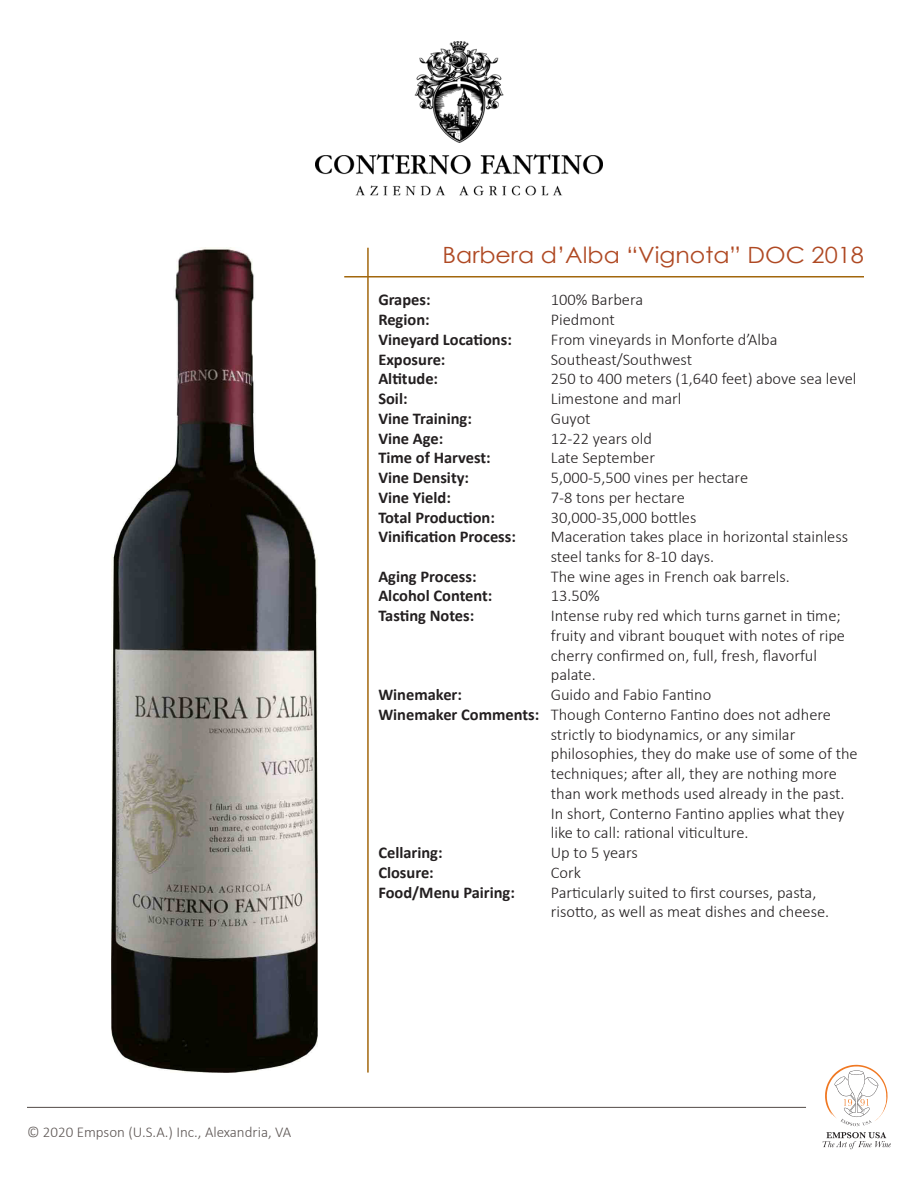
<style>
.page{position:relative;width:918px;height:1188px;background:#fff}
.page>*{position:absolute;margin:0;border:0;box-sizing:border-box;transform-origin:0 0}
.t1{font:22.35px "Century Gothic";color:#af4923;scale:1.06 1}
._1_-_Wines_info{font:300 16.5px/19.8px "Calibri";color:#231f20}
._1_-_Wines_info-2{font:700 16.5px "Calibri";color:#231f20}
.t2{font:300 15px "Calibri";color:#5d5654}
</style>
<div class="page">
<hr style="left:344px;top:276px;width:520px;height:2px;background:#a2670d">
<hr style="left:367px;top:248px;width:2px;height:825px;background:#a2670d">
<svg style="left:823px;top:1132px;width:68px;height:17px"></svg>
<svg style="left:825px;top:1065px;width:63px;height:61px"></svg>
<hr style="left:27px;top:1107px;width:779px;height:1px;background:#524a47">
<img style="left:316px;top:41px;width:286px;height:155px">
<img style="left:111px;top:248px;width:206px;height:825px">
<p class="t2" style="left:27px;top:1122px;width:266px">© 2020 Empson (U.S.A.) Inc., Alexandria, VA</p>
<p class="t1" style="left:443px;top:240px;width:399px">Barbera d’Alba “Vignota” DOC 2018</p>
<p class="_1_-_Wines_info" style="left:551px;top:290px;width:94px">100% Barbera</p>
<p class="_1_-_Wines_info" style="left:551px;top:310px;width:66px">Piedmont</p>
<p class="_1_-_Wines_info" style="left:551px;top:329px;width:228px">From vineyards in Monforte d’Alba</p>
<p class="_1_-_Wines_info" style="left:551px;top:349px;width:143px">Southeast/Southwest</p>
<p class="_1_-_Wines_info" style="left:551px;top:369px;width:307px">250 to 400 meters (1,640 feet) above sea level</p>
<p class="_1_-_Wines_info" style="left:551px;top:389px;width:132px">Limestone and marl</p>
<p class="_1_-_Wines_info" style="left:551px;top:408px;width:41px">Guyot</p>
<p class="_1_-_Wines_info" style="left:551px;top:428px;width:103px">12-22 years old</p>
<p class="_1_-_Wines_info" style="left:551px;top:448px;width:106px">Late September</p>
<p class="_1_-_Wines_info" style="left:551px;top:468px;width:199px">5,000-5,500 vines per hectare</p>
<p class="_1_-_Wines_info" style="left:551px;top:487px;width:136px">7-8 tons per hectare</p>
<p class="_1_-_Wines_info" style="left:551px;top:507px;width:147px">30,000-35,000 bottles</p>
<p class="_1_-_Wines_info" style="left:551px;top:527px;width:299px">Maceration takes place in horizontal stainless steel tanks for 8-10 days.<br>The wine ages in French oak barrels.</p>
<p class="_1_-_Wines_info" style="left:551px;top:586px;width:51px">13.50%</p>
<p class="_1_-_Wines_info" style="left:551px;top:606px;width:296px">Intense ruby red which turns garnet in time; fruity and vibrant bouquet with notes of ripe cherry confirmed on, full, fresh, flavorful palate.</p>
<p class="_1_-_Wines_info" style="left:551px;top:685px;width:162px">Guido and Fabio Fantino</p>
<p class="_1_-_Wines_info" style="left:551px;top:704px;width:308px">Though Conterno Fantino does not adhere strictly to biodynamics, or any similar philosophies, they do make use of some of the techniques; after all, they are nothing more than work methods used already in the past.<br>In short, Conterno Fantino applies what they like to call: rational viticulture.</p>
<p class="_1_-_Wines_info" style="left:551px;top:843px;width:88px">Up to 5 years</p>
<p class="_1_-_Wines_info" style="left:551px;top:862px;width:32px">Cork</p>
<p class="_1_-_Wines_info" style="left:551px;top:882px;width:280px">Particularly suited to first courses, pasta, risotto, as well as meat dishes and cheese.</p>
<p class="_1_-_Wines_info-2" style="left:378px;top:288px;width:54px">Grapes:</p>
<p class="_1_-_Wines_info-2" style="left:378px;top:308px;width:53px">Region:</p>
<p class="_1_-_Wines_info-2" style="left:378px;top:328px;width:135px">Vineyard Locations:</p>
<p class="_1_-_Wines_info-2" style="left:378px;top:347px;width:69px">Exposure:</p>
<p class="_1_-_Wines_info-2" style="left:378px;top:367px;width:61px">Altitude:</p>
<p class="_1_-_Wines_info-2" style="left:378px;top:387px;width:31px">Soil:</p>
<p class="_1_-_Wines_info-2" style="left:378px;top:407px;width:95px">Vine Training:</p>
<p class="_1_-_Wines_info-2" style="left:378px;top:426px;width:66px">Vine Age:</p>
<p class="_1_-_Wines_info-2" style="left:378px;top:446px;width:114px">Time of Harvest:</p>
<p class="_1_-_Wines_info-2" style="left:378px;top:466px;width:92px">Vine Density:</p>
<p class="_1_-_Wines_info-2" style="left:378px;top:486px;width:74px">Vine Yield:</p>
<p class="_1_-_Wines_info-2" style="left:378px;top:505px;width:118px">Total Production:</p>
<p class="_1_-_Wines_info-2" style="left:378px;top:525px;width:139px">Vinification Process:</p>
<p class="_1_-_Wines_info-2" style="left:378px;top:565px;width:100px">Aging Process:</p>
<p class="_1_-_Wines_info-2" style="left:378px;top:584px;width:116px">Alcohol Content:</p>
<p class="_1_-_Wines_info-2" style="left:378px;top:604px;width:97px">Tasting Notes:</p>
<p class="_1_-_Wines_info-2" style="left:378px;top:683px;width:85px">Winemaker:</p>
<p class="_1_-_Wines_info-2" style="left:378px;top:703px;width:162px">Winemaker Comments:</p>
<p class="_1_-_Wines_info-2" style="left:378px;top:841px;width:66px">Cellaring:</p>
<p class="_1_-_Wines_info-2" style="left:378px;top:861px;width:57px">Closure:</p>
<p class="_1_-_Wines_info-2" style="left:378px;top:880px;width:138px">Food/Menu Pairing:</p>
</div>
